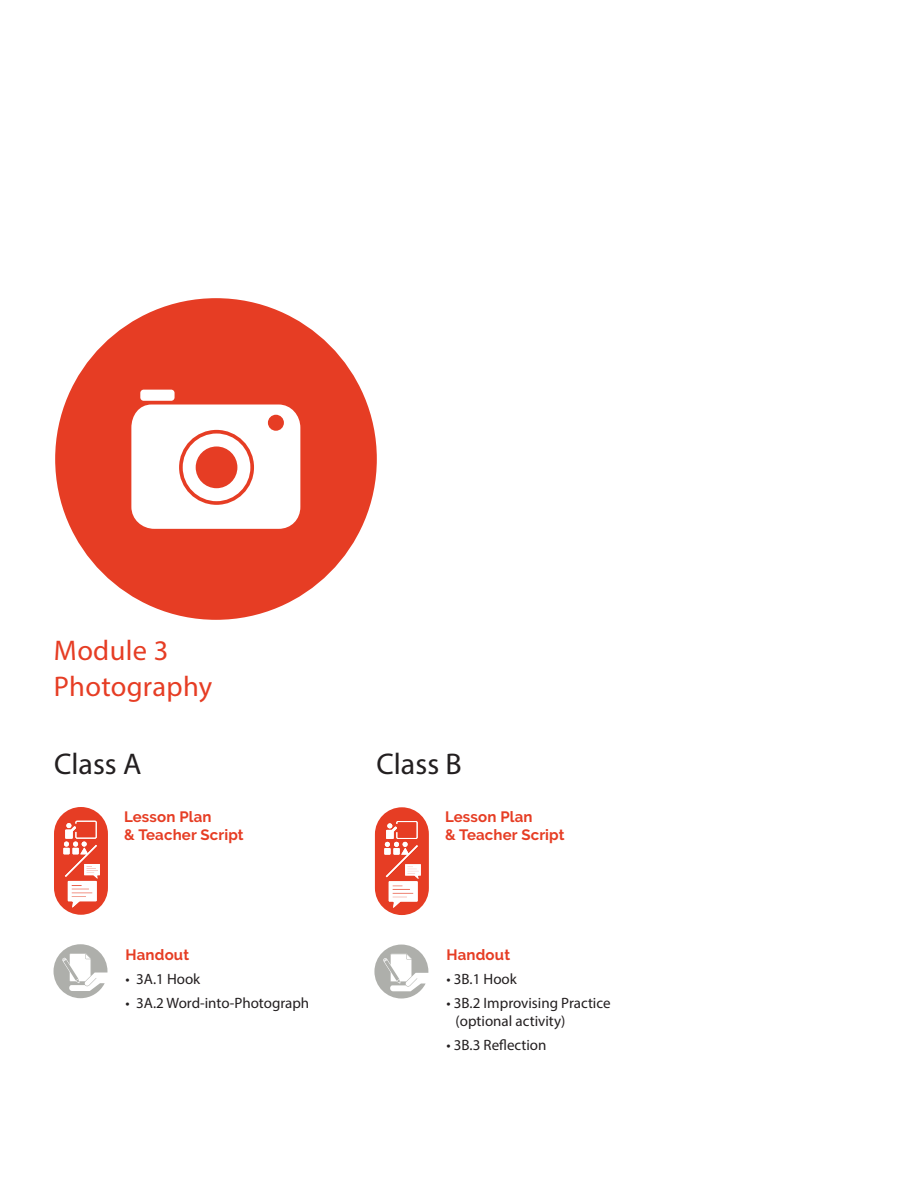
<style>
.page{position:relative;width:918px;height:1188px;background:#fff}
.page>*{position:absolute;margin:0;border:0;box-sizing:border-box;transform-origin:0 0}
.t1{font:30px "Myriad Pro";color:#231f20}
.t2{font:28.5px/36px "Myriad Pro";letter-spacing:.01em;color:#e63d24}
.t3{font:15px/18px "Myriad Pro";color:#231f20}
.t4{font:700 15px/18px "Raleway";letter-spacing:.01em;color:#e63d24}
</style>
<div class="page">
<svg style="left:54px;top:944px;width:53px;height:54px"></svg>
<svg style="left:54px;top:807px;width:54px;height:108px"></svg>
<svg style="left:55px;top:298px;width:322px;height:322px;fill:#e63d24"></svg>
<div style="left:268px;top:415px;width:16px;height:16px;background:#e63d24;border-radius:50%"></div>
<svg style="left:179px;top:430px;width:75px;height:75px"></svg>
<svg style="left:374px;top:945px;width:54px;height:54px"></svg>
<svg style="left:375px;top:807px;width:54px;height:108px"></svg>
<h2 class="t2" style="left:54px;top:632px;width:160px">Module 3<br>Photography</h2>
<h1 class="t1" style="left:54px;top:745px;width:89px">Class A</h1>
<h1 class="t1" style="left:377px;top:745px;width:87px">Class B</h1>
<p class="t4" style="left:124px;top:808px;width:121px">Lesson Plan<br>&amp; Teacher Script</p>
<p class="t4" style="left:126px;top:946px;width:65px">Handout</p>
<p class="t3" style="left:126px;top:970px;width:76px">• 3A.1 Hook</p>
<p class="t3" style="left:126px;top:994px;width:185px">• 3A.2 Word-into-Photograph</p>
<p class="t4" style="left:445px;top:808px;width:121px">Lesson Plan<br>&amp; Teacher Script</p>
<p class="t4" style="left:447px;top:946px;width:65px">Handout</p>
<p class="t3" style="left:447px;top:970px;width:72px">• 3B.1 Hook</p>
<p class="t3" style="left:456px;top:994px;width:157px;text-indent:-9px">• 3B.2 Improvising Practice (optional activity)</p>
<p class="t3" style="left:447px;top:1036px;width:101px">• 3B.3 Reflection</p>
</div>
